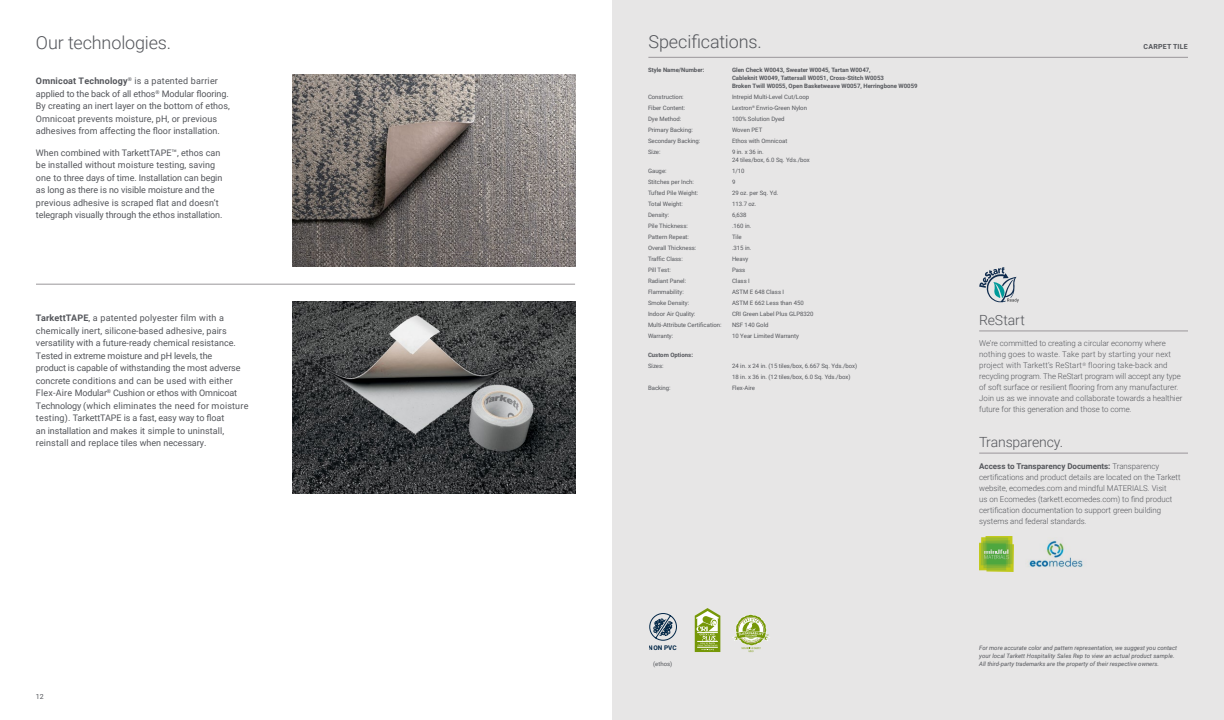
<style>
.page{position:relative;width:1224px;height:720px;background:#fff}
.page>*{position:absolute;margin:0;border:0;box-sizing:border-box;transform-origin:0 0}
.t1{font:300 18px "Roboto";letter-spacing:-.01em;color:#54565b}
.t2{font:300 14px "Roboto";letter-spacing:-.01em;color:#54565b}
.t3{font:9px/12.5px "Roboto";color:#54565b}
.t4{font:300 8px/11px "Roboto";color:#54565b}
.t5{font:700 7px "Roboto";letter-spacing:.035em;color:#54565b}
.t6{font:7px "Roboto";color:#54565b}
.t7{font:700 6.4px "Roboto";letter-spacing:.005em;color:#002a4e}
.t8{font:6px/8px "Roboto";color:#54565b}
.t9{font:italic 6px/8px "Roboto";color:#54565b}
.t10{font:700 6px/8px "Roboto";color:#54565b}
.t11{font:700 1.5px "Arial";color:#fff}
.s1{font-weight:700}
</style>
<div class="page">
<div style="left:612px;top:0;width:612px;height:720px;background:#e7e6e6"></div>
<hr style="left:648px;top:57px;width:540px;height:1px;background:#9a969a">
<hr style="left:979px;top:453px;width:209px;height:1px;background:#9a969a">
<img style="left:293px;top:75px;width:283px;height:192px">
<img style="left:293px;top:301px;width:283px;height:192px">
<hr style="left:36px;top:284px;width:539px;height:1px;background:#9a969a">
<hr style="left:979px;top:331px;width:209px;height:1px;background:#9a969a">
<svg style="left:649px;top:613px;width:28px;height:28px"></svg>
<svg style="left:732px;top:614px;width:38px;height:38px"></svg>
<img style="left:1029px;top:540px;width:54px;height:27px">
<img style="left:979px;top:537px;width:35px;height:34px">
<svg style="left:979px;top:267px;width:40px;height:36px"></svg>
<svg style="left:695px;top:608px;width:25px;height:44px"></svg>
<h1 class="t1" style="left:36px;top:30px;width:137px">Our technologies.</h1>
<p class="t3" style="left:36px;top:75px;width:195px"><span class="s1">Omnicoat Technology</span><sup>®</sup> is a patented barrier applied to the back of all ethos<sup>®</sup> Modular flooring.<br>By creating an inert layer on the bottom of ethos, Omnicoat prevents moisture, pH, or previous adhesives from affecting the floor installation.</p>
<p class="t3" style="left:36px;top:146px;width:188px">When combined with TarkettTAPE™, ethos can be installed without moisture testing, saving one to three days of time. Installation can begin as long as there is no visible moisture and the previous adhesive is scraped flat and doesn’t telegraph visually through the ethos installation.</p>
<p class="t3" style="left:36px;top:311px;width:214px"><span class="s1">TarkettTAPE</span>, a patented polyester film with a chemically inert, silicone-based adhesive, pairs versatility with a future-ready chemical resistance.<br>Tested in extreme moisture and pH levels, the<br>product is capable of withstanding the most adverse concrete conditions and can be used with either Flex-Aire Modular<sup>®</sup> Cushion or ethos with Omnicoat Technology (which eliminates the need for moisture testing). TarkettTAPE is a fast, easy way to float<br>an installation and makes it simple to uninstall, reinstall and replace tiles when necessary.</p>
<p class="t6" style="left:36px;top:692px;width:9px">12</p>
<h1 class="t1" style="left:648px;top:29px;width:115px">Specifications.</h1>
<p class="t5" style="left:1144px;top:42px;width:46px">CARPET TILE</p>
<p class="t10" style="left:648px;top:65px;width:58px">Style Name/Number:</p>
<p class="t10" style="left:732px;top:65px;width:187px">Glen Check W0043, Sweater W0045, Tartan W0047,<br>Cableknit W0049, Tattersall W0051, Cross-Stitch W0053<br>Broken Twill W0055, Open Basketweave W0057, Herringbone W0059</p>
<p class="t8" style="left:648px;top:92px;width:37px">Construction:</p>
<p class="t8" style="left:732px;top:92px;width:79px">Intrepid Multi-Level Cut/Loop</p>
<p class="t8" style="left:648px;top:103px;width:39px">Fiber Content:</p>
<p class="t8" style="left:732px;top:103px;width:77px">Lextron<sup>®</sup> Envrio-Green Nylon</p>
<p class="t8" style="left:648px;top:114px;width:35px">Dye Method:</p>
<p class="t8" style="left:732px;top:114px;width:54px">100% Solution Dyed</p>
<p class="t8" style="left:648px;top:125px;width:46px">Primary Backing:</p>
<p class="t8" style="left:732px;top:125px;width:32px">Woven PET</p>
<p class="t8" style="left:648px;top:136px;width:54px">Secondary Backing:</p>
<p class="t8" style="left:732px;top:136px;width:57px">Ethos with Omnicoat</p>
<p class="t8" style="left:648px;top:147px;width:14px">Size:</p>
<p class="t8" style="left:732px;top:147px;width:79px">9 in. x 36 in.<br>24 tiles/box, 6.0 Sq. Yds./box</p>
<p class="t8" style="left:648px;top:166px;width:20px">Gauge:</p>
<p class="t8" style="left:732px;top:166px;width:14px">1/10</p>
<p class="t8" style="left:648px;top:177px;width:48px">Stitches per Inch:</p>
<p class="t8" style="left:732px;top:177px;width:5px">9</p>
<p class="t8" style="left:648px;top:188px;width:52px">Tufted Pile Weight:</p>
<p class="t8" style="left:732px;top:188px;width:48px">29 oz. per Sq. Yd.</p>
<p class="t8" style="left:648px;top:199px;width:36px">Total Weight:</p>
<p class="t8" style="left:732px;top:199px;width:26px">113.7 oz.</p>
<p class="t8" style="left:648px;top:210px;width:23px">Density:</p>
<p class="t8" style="left:732px;top:210px;width:16px">6,638</p>
<p class="t8" style="left:648px;top:221px;width:41px">Pile Thickness:</p>
<p class="t8" style="left:732px;top:221px;width:21px">.160 in.</p>
<p class="t8" style="left:648px;top:232px;width:43px">Pattern Repeat:</p>
<p class="t8" style="left:732px;top:232px;width:11px">Tile</p>
<p class="t8" style="left:648px;top:243px;width:50px">Overall Thickness:</p>
<p class="t8" style="left:732px;top:243px;width:21px">.315 in.</p>
<p class="t8" style="left:648px;top:254px;width:36px">Traffic Class:</p>
<p class="t8" style="left:732px;top:254px;width:18px">Heavy</p>
<p class="t8" style="left:648px;top:265px;width:24px">Pill Test:</p>
<p class="t8" style="left:732px;top:265px;width:15px">Pass</p>
<p class="t8" style="left:648px;top:276px;width:40px">Radiant Panel:</p>
<p class="t8" style="left:732px;top:276px;width:19px">Class I</p>
<p class="t8" style="left:648px;top:287px;width:37px">Flammability:</p>
<p class="t8" style="left:732px;top:287px;width:54px">ASTM E 648 Class I</p>
<p class="t8" style="left:648px;top:298px;width:43px">Smoke Density:</p>
<p class="t8" style="left:732px;top:298px;width:73px">ASTM E 662 Less than 450</p>
<p class="t8" style="left:648px;top:309px;width:49px">Indoor Air Quality:</p>
<p class="t8" style="left:732px;top:309px;width:83px">CRI Green Label Plus GLP8320</p>
<p class="t8" style="left:648px;top:320px;width:75px">Multi-Attribute Certification:</p>
<p class="t8" style="left:732px;top:320px;width:38px">NSF 140 Gold</p>
<p class="t8" style="left:648px;top:331px;width:27px">Warranty:</p>
<p class="t8" style="left:732px;top:331px;width:69px">10 Year Limited Warranty</p>
<p class="t10" style="left:648px;top:350px;width:47px">Custom Options:</p>
<p class="t8" style="left:648px;top:361px;width:17px">Sizes:</p>
<p class="t8" style="left:732px;top:360px;width:127px;line-height:11px">24 in. x 24 in. (15 tiles/box, 6.667 Sq. Yds./box)<br>18 in. x 36 in. (12 tiles/box, 6.0 Sq. Yds./box)</p>
<p class="t8" style="left:648px;top:383px;width:24px">Backing:</p>
<p class="t8" style="left:732px;top:383px;width:25px">Flex-Aire</p>
<p class="t7" style="left:649px;top:644px;width:29px">NON PVC</p>
<p class="t8" style="left:653px;top:659px;width:21px">(ethos)</p>
<p class="t11" style="left:716px;top:639px;width:3px">®</p>
<h2 class="t2" style="left:979px;top:310px;width:47px">ReStart</h2>
<p class="t4" style="left:979px;top:338px;width:205px">We’re committed to creating a circular economy where nothing goes to waste. Take part by starting your next project with Tarkett’s ReStart<sup>®</sup> flooring take-back and recycling program. The ReStart program will accept any type of soft surface or resilient flooring from any manufacturer.<br>Join us as we innovate and collaborate towards a healthier future for this generation and those to come.</p>
<h2 class="t2" style="left:979px;top:432px;width:85px">Transparency.</h2>
<p class="t4" style="left:979px;top:460px;width:203px"><span class="s1">Access to Transparency Documents:</span> Transparency certifications and product details are located on the Tarkett website, ecomedes.com and mindful MATERIALS. Visit<br>us on Ecomedes (tarkett.ecomedes.com) to find product certification documentation to support green building systems and federal standards.</p>
<p class="t9" style="left:979px;top:644px;width:199px">For more accurate color and pattern representation, we suggest you contact your local Tarkett Hospitality Sales Rep to view an actual product sample.<br>All third-party trademarks are the property of their respective owners.</p>
</div>
